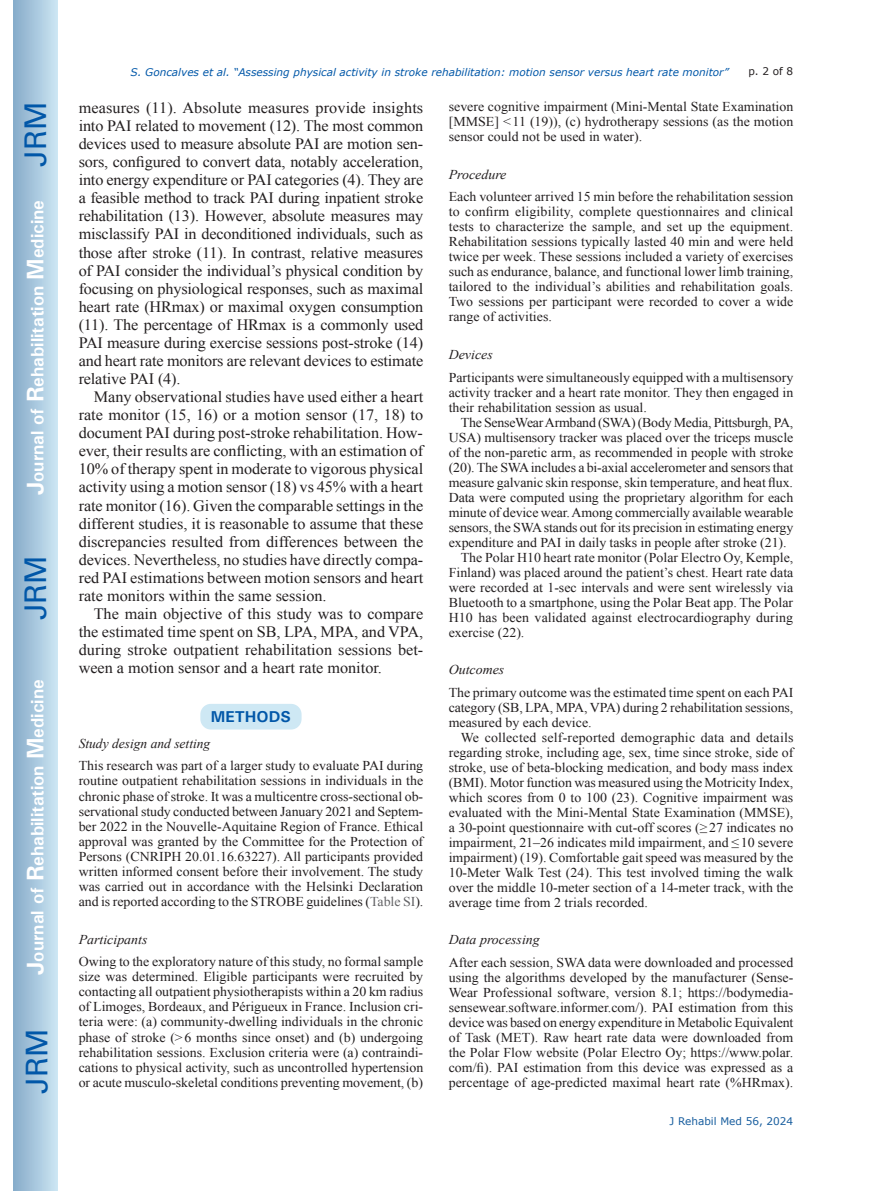
<style>
.page{position:relative;width:872px;height:1191px;background:#fff}
.page>*{position:absolute;margin:0;border:0;box-sizing:border-box;transform-origin:0 0}
.t1{font:30px "Univers";color:#0157a8}
.t2{font:700 18px "Univers";color:#fff}
.t3{font:15.75px/18px "Times New Roman";color:#231f20;text-align:justify}
.t4{font:700 15.75px "Univers";color:#0157a8}
.t5{font:13.5px/15px "Times New Roman";letter-spacing:-.005em;color:#231f20;text-align:justify}
.t6{font:italic 13.5px "Times New Roman";color:#231f20}
.t7{font:italic 10.5px "Verdana";color:#0157a8}
.t8{font:10.5px "Verdana";color:#175d9e}
.t9{font:10.5px "Verdana";color:#231f20}
.s1{font-size:24px}
.s2{color:#636366}
</style>
<div class="page">
<div style="left:14px;top:0;width:43px;height:1191px;background:linear-gradient(to right,#88acca,#cbe5f2)"></div>
<div style="left:200px;top:704px;width:101px;height:25px;background:#cee8f4;border-radius:10px"></div>
<h1 class="t1" style="left:18px;top:167px;width:67px;rotate:-90deg">JRM</h1>
<h2 class="t2" style="left:26px;top:495px;width:297px;rotate:-90deg"><span class="s1">J</span>ournal of <span class="s1">R</span>ehabilitation <span class="s1">M</span>edicine</h2>
<h1 class="t1" style="left:18px;top:620px;width:67px;rotate:-90deg">JRM</h1>
<h2 class="t2" style="left:26px;top:974px;width:297px;rotate:-90deg"><span class="s1">J</span>ournal of <span class="s1">R</span>ehabilitation <span class="s1">M</span>edicine</h2>
<h1 class="t1" style="left:19px;top:1093px;width:67px;rotate:-90deg">JRM</h1>
<p class="t7" style="left:131px;top:65px;width:599px">S. Goncalves et al. “Assessing physical activity in stroke rehabilitation: motion sensor versus heart rate monitor”</p>
<p class="t9" style="left:748px;top:64px;width:46px">p. 2 of 8</p>
<p class="t3" style="left:79px;top:98px;width:346px">measures (11). Absolute measures provide insights into PAI related to movement (12). The most common devices used to measure absolute PAI are motion sen&shy;sors, configured to convert data, notably acceleration, into energy expenditure or PAI categories (4). They are a feasible method to track PAI during inpatient stroke rehabilitation (13). However, absolute measures may misclassify PAI in deconditioned individuals, such as those after stroke (11). In contrast, relative measures of PAI consider the individual’s physical condition by focusing on physiological responses, such as maximal heart rate (HRmax) or maximal oxygen consumption (11). The percentage of HRmax is a commonly used PAI measure during exercise sessions post-stroke (14) and heart rate monitors are relevant devices to estimate relative PAI (4).</p>
<p class="t3" style="left:79px;top:387px;width:346px;text-indent:15px">Many observational studies have used either a heart rate monitor (15, 16) or a motion sensor (17, 18) to document PAI during post-stroke rehabilitation. How&shy;ever, their results are conflicting, with an estimation of 10% of therapy spent in moderate to vigorous physical activity using a motion sensor (18) vs 45% with a heart rate monitor (16). Given the comparable settings in the different studies, it is reasonable to assume that these discrepancies resulted from differences between the devices. Nevertheless, no studies have directly compa&shy;red PAI estimations between motion sensors and heart rate monitors within the same session.</p>
<p class="t3" style="left:79px;top:604px;width:346px;text-indent:15px">The main objective of this study was to compare the estimated time spent on SB, LPA, MPA, and VPA, during stroke outpatient rehabilitation sessions bet&shy;ween a motion sensor and a heart rate monitor.</p>
<p class="t4" style="left:211px;top:707px;width:82px">METHODS</p>
<p class="t6" style="left:79px;top:734px;width:133px">Study design and setting</p>
<p class="t5" style="left:79px;top:758px;width:346px">This research was part of a larger study to evaluate PAI during routine outpatient rehabilitation sessions in individuals in the chronic phase of stroke. It was a multicentre cross-sectional ob&shy;servational study conducted between January 2021 and Septem&shy;ber 2022 in the Nouvelle-Aquitaine Region of France. Ethical approval was granted by the Committee for the Protection of Persons (CNRIPH 20.01.16.63227). All participants provided written informed consent before their involvement. The study was carried out in accordance with the Helsinki Declaration and is reported according to the STROBE guidelines (<span class="s2">Table SI</span>).</p>
<p class="t6" style="left:79px;top:929px;width:70px">Participants</p>
<p class="t5" style="left:79px;top:954px;width:346px">Owing to the exploratory nature of this study, no formal sample size was determined. Eligible participants were recruited by contacting all outpatient physiotherapists within a 20 km radius of Limoges, Bordeaux, and Périgueux in France. Inclusion cri&shy;teria were: (a) community-dwelling individuals in the chronic phase of stroke (&gt;6 months since onset) and (b) undergoing rehabilitation sessions. Exclusion criteria were (a) contraindi&shy;cations to physical activity, such as uncontrolled hypertension or acute musculo-skeletal conditions preventing movement, (b)</p>
<p class="t5" style="left:449px;top:99px;width:346px">severe cognitive impairment (Mini-Mental State Examination [MMSE] &lt;11 (19)), (c) hydrotherapy sessions (as the motion sensor could not be used in water).</p>
<p class="t6" style="left:449px;top:165px;width:59px">Procedure</p>
<p class="t5" style="left:449px;top:189px;width:346px">Each volunteer arrived 15 min before the rehabilitation session to confirm eligibility, complete questionnaires and clinical tests to characterize the sample, and set up the equipment.<br>Rehabilitation sessions typically lasted 40 min and were held twice per week. These sessions included a variety of exercises such as endurance, balance, and functional lower limb training, tailored to the individual’s abilities and rehabilitation goals.<br>Two sessions per participant were recorded to cover a wide range of activities.</p>
<p class="t6" style="left:449px;top:345px;width:46px">Devices</p>
<p class="t5" style="left:449px;top:369px;width:346px">Participants were simultaneously equipped with a multisensory activity tracker and a heart rate monitor. They then engaged in their rehabilitation session as usual.</p>
<p class="t5" style="left:461px;top:414px;width:334px">The SenseWear Armband (SWA) (Body Media, Pittsburgh, PA,</p>
<p class="t5" style="left:449px;top:429px;width:346px">USA) multisensory tracker was placed over the triceps muscle</p>
<p class="t5" style="left:449px;top:444px;width:346px">of the non-paretic arm, as recommended in people with stroke</p>
<p class="t5" style="left:449px;top:459px;width:346px">(20). The SWA includes a bi-axial accelerometer and sensors that</p>
<p class="t5" style="left:449px;top:474px;width:346px">measure galvanic skin response, skin temperature, and heat flux.</p>
<p class="t5" style="left:449px;top:489px;width:346px">Data were computed using the proprietary algorithm for each</p>
<p class="t5" style="left:449px;top:504px;width:346px">minute of device wear. Among commercially available wearable</p>
<p class="t5" style="left:449px;top:519px;width:346px">sensors, the SWA stands out for its precision in estimating energy</p>
<p class="t5" style="left:449px;top:534px;width:339px">expenditure and PAI in daily tasks in people after stroke (21).</p>
<p class="t5" style="left:461px;top:549px;width:334px">The Polar H10 heart rate monitor (Polar Electro Oy, Kemple,</p>
<p class="t5" style="left:449px;top:564px;width:346px">Finland) was placed around the patient’s chest. Heart rate data</p>
<p class="t5" style="left:449px;top:579px;width:346px">were recorded at 1-sec intervals and were sent wirelessly via</p>
<p class="t5" style="left:449px;top:594px;width:346px">Bluetooth to a smartphone, using the Polar Beat app. The Polar</p>
<p class="t5" style="left:449px;top:609px;width:346px">H10 has been validated against electrocardiography during</p>
<p class="t5" style="left:449px;top:624px;width:77px">exercise (22).</p>
<p class="t6" style="left:449px;top:660px;width:57px">Outcomes</p>
<p class="t5" style="left:449px;top:684px;width:346px">The primary outcome was the estimated time spent on each PAI category (SB, LPA, MPA, VPA) during 2 rehabilitation sessions, measured by each device.</p>
<p class="t5" style="left:449px;top:729px;width:346px;text-indent:12px">We collected self-reported demographic data and details regarding stroke, including age, sex, time since stroke, side of stroke, use of beta-blocking medication, and body mass index (BMI). Motor function was measured using the Motricity Index, which scores from 0 to 100 (23). Cognitive impairment was evaluated with the Mini-Mental State Examination (MMSE), a 30-point questionnaire with cut-off scores (≥27 indicates no impairment, 21–26 indicates mild impairment, and ≤10 severe impairment) (19). Comfortable gait speed was measured by the 10-Meter Walk Test (24). This test involved timing the walk over the middle 10-meter section of a 14-meter track, with the average time from 2 trials recorded.</p>
<p class="t6" style="left:449px;top:930px;width:93px">Data processing</p>
<p class="t5" style="left:449px;top:954px;width:346px">After each session, SWA data were downloaded and processed using the algorithms developed by the manufacturer (Sense-Wear Professional software, version 8.1; https://bodymedia&shy;sensewear.software.informer.com/). PAI estimation from this device was based on energy expenditure in Metabolic Equivalent of Task (MET). Raw heart rate data were downloaded from the Polar Flow website (Polar Electro Oy; https://www.polar. com/fi). PAI estimation from this device was expressed as a percentage of age-predicted maximal heart rate (%HRmax).</p>
<p class="t8" style="left:669px;top:1114px;width:125px">J Rehabil Med 56, 2024</p>
</div>
